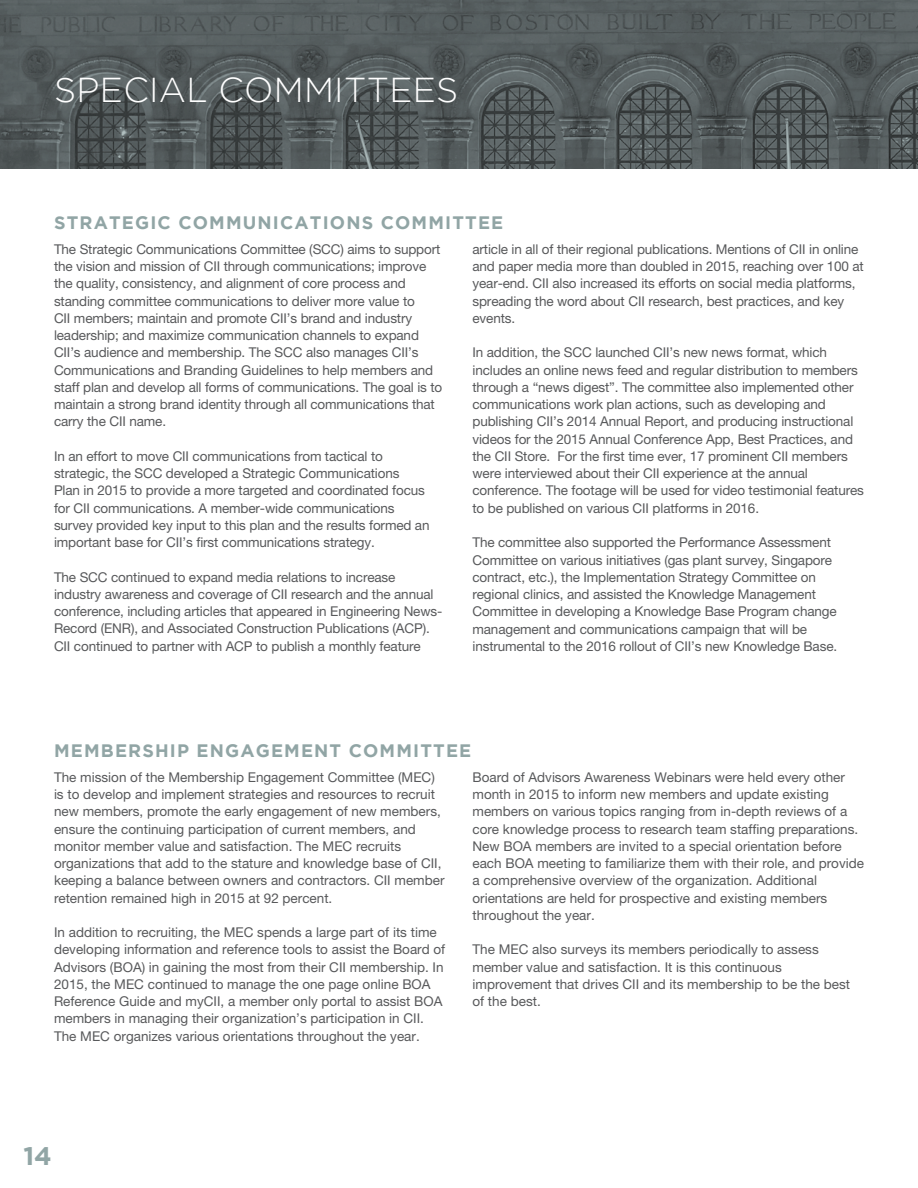
<style>
.page{position:relative;width:918px;height:1188px;background:#fff}
.page>*{position:absolute;margin:0;border:0;box-sizing:border-box;transform-origin:0 0}
.t1{font:300 34.5px "Gotham";letter-spacing:.01em;color:#fff}
.t2{font:700 25.5px "Gotham";color:#91a5a5}
.t3{font:700 18px "Gotham";letter-spacing:.065em;color:#91a5a5}
.t4{font:13.5px/17.2px "Helvetica Neue LT Pro";letter-spacing:-.01em;color:#58595b}
</style>
<div class="page">
<svg style="left:0;top:0;width:918px;height:169px;background:#535b5c"></svg>
<h1 class="t1" style="left:54px;top:71px;width:406px">SPECIAL COMMITTEES</h1>
<h3 class="t3" style="left:54px;top:212px;width:451px">STRATEGIC COMMUNICATIONS COMMITTEE</h3>
<p class="t4" style="left:54px;top:240px;width:390px">The Strategic Communications Committee (SCC) aims to support the vision and mission of CII through communications; improve the quality, consistency, and alignment of core process and standing committee communications to deliver more value to<br>CII members; maintain and promote CII’s brand and industry leadership; and maximize communication channels to expand CII’s audience and membership. The SCC also manages CII’s Communications and Branding Guidelines to help members and staff plan and develop all forms of communications. The goal is to maintain a strong brand identity through all communications that carry the CII name.</p>
<p class="t4" style="left:54px;top:447px;width:377px">In an effort to move CII communications from tactical to strategic, the SCC developed a Strategic Communications<br>Plan in 2015 to provide a more targeted and coordinated focus for CII communications. A member-wide communications survey provided key input to this plan and the results formed an important base for CII’s first communications strategy.</p>
<p class="t4" style="left:54px;top:568px;width:390px">The SCC continued to expand media relations to increase industry awareness and coverage of CII research and the annual conference, including articles that appeared in Engineering News-Record (ENR), and Associated Construction Publications (ACP).<br>CII continued to partner with ACP to publish a monthly feature</p>
<p class="t4" style="left:472px;top:240px;width:393px">article in all of their regional publications. Mentions of CII in online and paper media more than doubled in 2015, reaching over 100 at year-end. CII also increased its efforts on social media platforms, spreading the word about CII research, best practices, and key events.</p>
<p class="t4" style="left:472px;top:344px;width:393px">In addition, the SCC launched CII’s new news format, which includes an online news feed and regular distribution to members through a “news digest”. The committee also implemented other communications work plan actions, such as developing and publishing CII’s 2014 Annual Report, and producing instructional videos for the 2015 Annual Conference App, Best Practices, and the CII Store. For the first time ever, 17 prominent CII members were interviewed about their CII experience at the annual conference. The footage will be used for video testimonial features to be published on various CII platforms in 2016.</p>
<p class="t4" style="left:472px;top:534px;width:366px">The committee also supported the Performance Assessment Committee on various initiatives (gas plant survey, Singapore contract, etc.), the Implementation Strategy Committee on regional clinics, and assisted the Knowledge Management Committee in developing a Knowledge Base Program change management and communications campaign that will be instrumental to the 2016 rollout of CII’s new Knowledge Base.</p>
<h3 class="t3" style="left:54px;top:740px;width:419px">MEMBERSHIP ENGAGEMENT COMMITTEE</h3>
<p class="t4" style="left:54px;top:768px;width:392px">The mission of the Membership Engagement Committee (MEC) is to develop and implement strategies and resources to recruit new members, promote the early engagement of new members, ensure the continuing participation of current members, and monitor member value and satisfaction. The MEC recruits organizations that add to the stature and knowledge base of CII, keeping a balance between owners and contractors. CII member retention remained high in 2015 at 92 percent.</p>
<p class="t4" style="left:54px;top:924px;width:393px">In addition to recruiting, the MEC spends a large part of its time developing information and reference tools to assist the Board of Advisors (BOA) in gaining the most from their CII membership. In 2015, the MEC continued to manage the one page online BOA Reference Guide and myCII, a member only portal to assist BOA members in managing their organization’s participation in CII.<br>The MEC organizes various orientations throughout the year.</p>
<p class="t4" style="left:472px;top:768px;width:393px">Board of Advisors Awareness Webinars were held every other month in 2015 to inform new members and update existing members on various topics ranging from in-depth reviews of a core knowledge process to research team staffing preparations.<br>New BOA members are invited to a special orientation before each BOA meeting to familiarize them with their role, and provide a comprehensive overview of the organization. Additional orientations are held for prospective and existing members throughout the year.</p>
<p class="t4" style="left:472px;top:941px;width:379px">The MEC also surveys its members periodically to assess member value and satisfaction. It is this continuous improvement that drives CII and its membership to be the best of the best.</p>
<h2 class="t2" style="left:23px;top:1141px;width:30px">14</h2>
</div>
